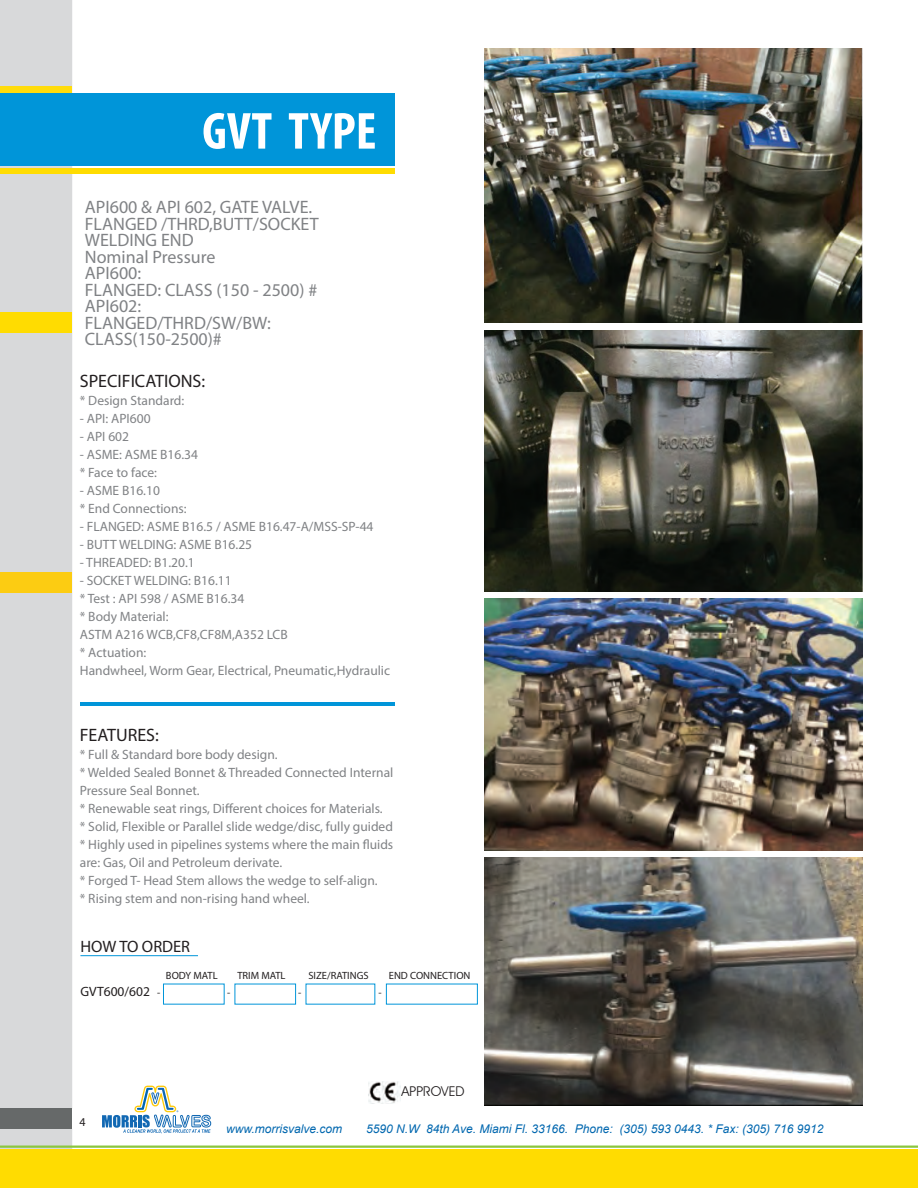
<style>
.page{position:relative;width:918px;height:1188px;background:#fff}
.page>*{position:absolute;margin:0;border:0;box-sizing:border-box;transform-origin:0 0}
.t1{font:700 condensed 52.5px "Myriad Pro";color:#fff}
.t2{font:18px/16.5px "Myriad Pro";color:#808285}
.t3{font:18px "Myriad Pro";color:#231f20}
.t4{font:16.5px "Myriad Pro";color:#231f20}
.t5{font:13.5px/18px "Myriad Pro";color:#808285}
.t6{font:13.5px "Myriad Pro";color:#231f20}
.t7{font:13.5px "Avant Garde IT Cby BT";color:#231f20}
.t8{font:italic 12px "Arial";color:#0067af}
.t9{font:12px "Myriad Pro";color:#231f20}
.t10{font:10.5px "Myriad Pro";color:#231f20}
.s1{font-size:10.5px}
</style>
<div class="page">
<div style="left:0;top:0;width:72px;height:1150px;background:#d8d9da"></div>
<div style="left:0;top:1109px;width:72px;height:20px;background:#666969"></div>
<div style="left:0;top:312px;width:72px;height:20px;background:#ffdc01"></div>
<div style="left:0;top:572px;width:72px;height:20px;background:#fccc12"></div>
<div style="left:0;top:86px;width:72px;height:21px;background:#ffdc0b"></div>
<svg style="left:102px;top:1086px;width:109px;height:47px"></svg>
<hr style="left:0;top:1146px;width:918px;height:2px;background:#8bc63e">
<div style="left:0;top:94px;width:394px;height:72px;background:#0095d9"></div>
<div style="left:0;top:168px;width:394px;height:6px;background:#ffdc01"></div>
<hr style="left:81px;top:702px;width:314px;height:4px;background:#0095d9">
<img style="left:368px;top:1081px;width:32px;height:22px">
<hr style="left:80px;top:955px;width:118px;height:1px;background:#0095d9">
<img style="left:485px;top:49px;width:378px;height:273px">
<img style="left:485px;top:330px;width:378px;height:262px">
<div style="left:0;top:1150px;width:918px;height:38px;background:#ffdc01"></div>
<img style="left:485px;top:857px;width:378px;height:248px">
<img style="left:485px;top:599px;width:378px;height:252px">
<h1 class="t1" style="left:202px;top:98px;width:176px">GVT TYPE</h1>
<h2 class="t2" style="left:85px;top:199px;width:235px">API600 &amp; API 602, GATE VALVE.<br>FLANGED /THRD,BUTT/SOCKET<br>WELDING END<br>Nominal Pressure<br>API600:<br>FLANGED: CLASS (150 - 2500) #<br>API602:<br>FLANGED/THRD/SW/BW:<br>CLASS(150-2500)#</h2>
<h2 class="t3" style="left:80px;top:370px;width:127px">SPECIFICATIONS:</h2>
<p class="t5" style="left:80px;top:391px;width:106px">* Design Standard:</p>
<p class="t5" style="left:80px;top:409px;width:72px">- API: API600</p>
<p class="t5" style="left:80px;top:427px;width:51px">- API 602</p>
<p class="t5" style="left:80px;top:445px;width:120px">- ASME: ASME B16.34 * Face to face:</p>
<p class="t5" style="left:80px;top:481px;width:108px">- ASME B16.10<br>* End Connections:</p>
<p class="t5" style="left:80px;top:517px;width:295px">- FLANGED: ASME B16.5 / ASME B16.47-A/MSS-SP-44</p>
<p class="t5" style="left:80px;top:535px;width:174px">- BUTT WELDING: ASME B16.25</p>
<p class="t5" style="left:80px;top:553px;width:117px">- THREADED: B1.20.1</p>
<p class="t5" style="left:80px;top:571px;width:312px">- SOCKET WELDING: B16.11<br>* Test : API 598 / ASME B16.34<br>* Body Material:<br>ASTM A216 WCB,CF8,CF8M,A352 LCB<br>* Actuation:<br>Handwheel, Worm Gear, Electrical, Pneumatic,Hydraulic</p>
<h2 class="t3" style="left:80px;top:724px;width:80px">FEATURES:</h2>
<p class="t5" style="left:80px;top:745px;width:315px">* Full &amp; Standard bore body design.<br>* Welded Sealed Bonnet &amp; Threaded Connected Internal Pressure Seal Bonnet.<br>* Renewable seat rings, Different choices for Materials.<br>* Solid, Flexible or Parallel slide wedge/disc, fully guided * Highly used in pipelines systems where the main fluids are: Gas, Oil and Petroleum derivate.<br>* Forged T- Head Stem allows the wedge to self-align.<br>* Rising stem and non-rising hand wheel.</p>
<p class="t4" style="left:80px;top:936px;width:111px">HOW TO ORDER</p>
<p class="t10" style="left:166px;top:969px;width:53px">BODY MATL</p>
<p class="t10" style="left:237px;top:969px;width:50px">TRIM MATL</p>
<p class="t10" style="left:308px;top:969px;width:62px">SIZE/RATINGS</p>
<p class="t10" style="left:389px;top:969px;width:83px">END CONNECTION</p>
<p class="t6" style="left:80px;top:983px;width:82px">GVT600/602 <span class="s1">-</span></p>
<p class="t10" style="left:227px;top:986px;width:5px">-</p>
<p class="t10" style="left:298px;top:986px;width:5px">-</p>
<p class="t10" style="left:379px;top:986px;width:5px">-</p>
<p class="t9" style="left:80px;top:1115px;width:8px">4</p>
<p class="t7" style="left:401px;top:1083px;width:65px">APPROVED</p>
<p class="t8" style="left:226px;top:1121px;width:118px">www.morrisvalve.com</p>
<p class="t8" style="left:366px;top:1121px;width:459px">5590 N.W 84th Ave. Miami Fl. 33166. Phone: (305) 593 0443. * Fax: (305) 716 9912</p>
</div>
